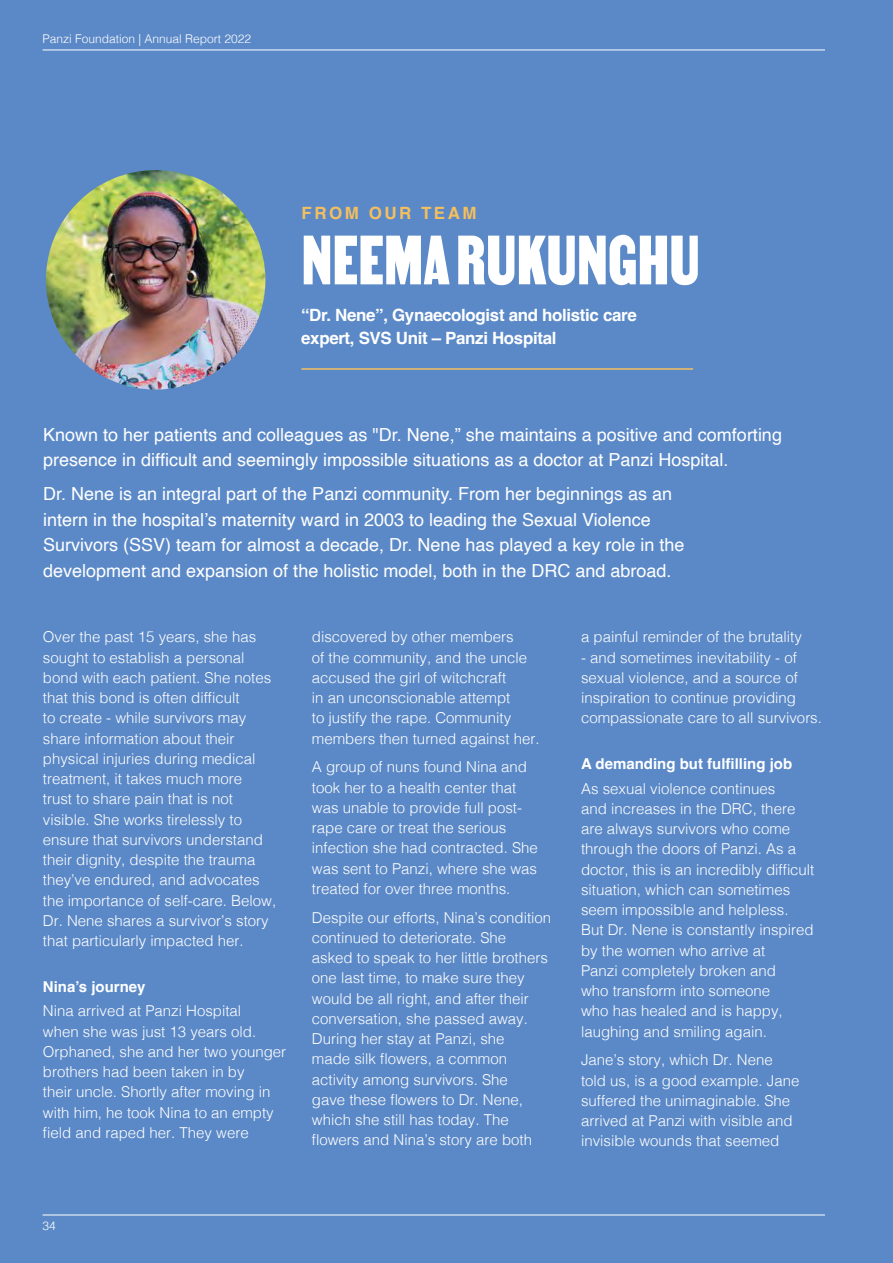
<style>
.page{position:relative;width:893px;height:1263px;background:#5b89c7}
.page>*{position:absolute;margin:0;border:0;box-sizing:border-box;transform-origin:0 0}
.t1{font:84px "MARTIN";color:#fff}
.t2{font:18px/25.5px "Helvetica";color:#fff}
.t3{font:700 16.95px/22.8px "Helvetica";letter-spacing:-.02em;color:#fff}
.t4{font:700 16.95px "Helvetica";letter-spacing:.15em;color:#f4bf5e}
.t5{font:300 15px/20.2px "Helvetica";color:#fff}
.t6{font:700 15px "Helvetica";color:#fff}
.t7{font:300 12px "Helvetica";color:#fff}
</style>
<div class="page">
<img style="left:46px;top:170px;width:219px;height:220px;border-radius:110px">
<hr style="left:301px;top:368px;width:392px;height:2px;background:#f4bf5e">
<hr style="left:43px;top:50px;width:782px;height:1px;background:#fff">
<hr style="left:43px;top:1215px;width:782px;height:1px;background:#fff">
<p class="t7" style="left:43px;top:28px;width:210px">Panzi Foundation | Annual Report 2022</p>
<p class="t4" style="left:301px;top:203px;width:177px">FROM OUR TEAM</p>
<h1 class="t1" style="left:301px;top:210px;width:400px">NEEMA RUKUNGHU</h1>
<p class="t3" style="left:301px;top:306px;width:337px">“Dr. Nene”, Gynaecologist and holistic care expert, SVS Unit – Panzi Hospital</p>
<p class="t2" style="left:43px;top:422px;width:740px">Known to her patients and colleagues as "Dr. Nene,” she maintains a positive and comforting presence in difficult and seemingly impossible situations as a doctor at Panzi Hospital.</p>
<p class="t2" style="left:43px;top:482px;width:643px">Dr. Nene is an integral part of the Panzi community. From her beginnings as an intern in the hospital’s maternity ward in 2003 to leading the Sexual Violence Survivors (SSV) team for almost a decade, Dr. Nene has played a key role in the development and expansion of the holistic model, both in the DRC and abroad.</p>
<p class="t5" style="left:43px;top:626px;width:235px">Over the past 15 years, she has sought to establish a personal bond with each patient. She notes that this bond is often difficult<br>to create - while survivors may share information about their physical injuries during medical treatment, it takes much more<br>trust to share pain that is not visible. She works tirelessly to ensure that survivors understand their dignity, despite the trauma they’ve endured, and advocates the importance of self-care. Below,<br>Dr. Nene shares a survivor’s story that particularly impacted her.</p>
<p class="t6" style="left:43px;top:977px;width:104px">Nina’s journey</p>
<p class="t5" style="left:43px;top:1000px;width:245px">Nina arrived at Panzi Hospital<br>when she was just 13 years old.<br>Orphaned, she and her two younger brothers had been taken in by<br>their uncle. Shortly after moving in with him, he took Nina to an empty field and raped her. They were</p>
<p class="t5" style="left:312px;top:626px;width:229px">discovered by other members<br>of the community, and the uncle accused the girl of witchcraft<br>in an unconscionable attempt<br>to justify the rape. Community members then turned against her.</p>
<p class="t5" style="left:312px;top:756px;width:227px">A group of nuns found Nina and took her to a health center that was unable to provide full post&shy;rape care or treat the serious infection she had contracted. She was sent to Panzi, where she was treated for over three months.</p>
<p class="t5" style="left:312px;top:906px;width:241px">Despite our efforts, Nina’s condition continued to deteriorate. She<br>asked to speak to her little brothers one last time, to make sure they would be all right, and after their conversation, she passed away.<br>During her stay at Panzi, she<br>made silk flowers, a common activity among survivors. She<br>gave these flowers to Dr. Nene, which she still has today. The flowers and Nina’s story are both</p>
<p class="t7" style="left:43px;top:1216px;width:15px">34</p>
<p class="t5" style="left:581px;top:626px;width:222px">a painful reminder of the brutality</p>
<p class="t5" style="left:581px;top:646px;width:242px">- and sometimes inevitability - of sexual violence, and a source of inspiration to continue providing compassionate care to all survivors.</p>
<p class="t6" style="left:581px;top:755px;width:213px">A demanding but fulfilling job</p>
<p class="t5" style="left:581px;top:777px;width:235px">As sexual violence continues<br>and increases in the DRC, there are always survivors who come through the doors of Panzi. As a doctor, this is an incredibly difficult situation, which can sometimes seem impossible and helpless.<br>But Dr. Nene is constantly inspired by the women who arrive at<br>Panzi completely broken and<br>who transform into someone<br>who has healed and is happy, laughing and smiling again.</p>
<p class="t5" style="left:581px;top:1049px;width:220px">Jane’s story, which Dr. Nene told us, is a good example. Jane suffered the unimaginable. She arrived at Panzi with visible and invisible wounds that seemed</p>
</div>
